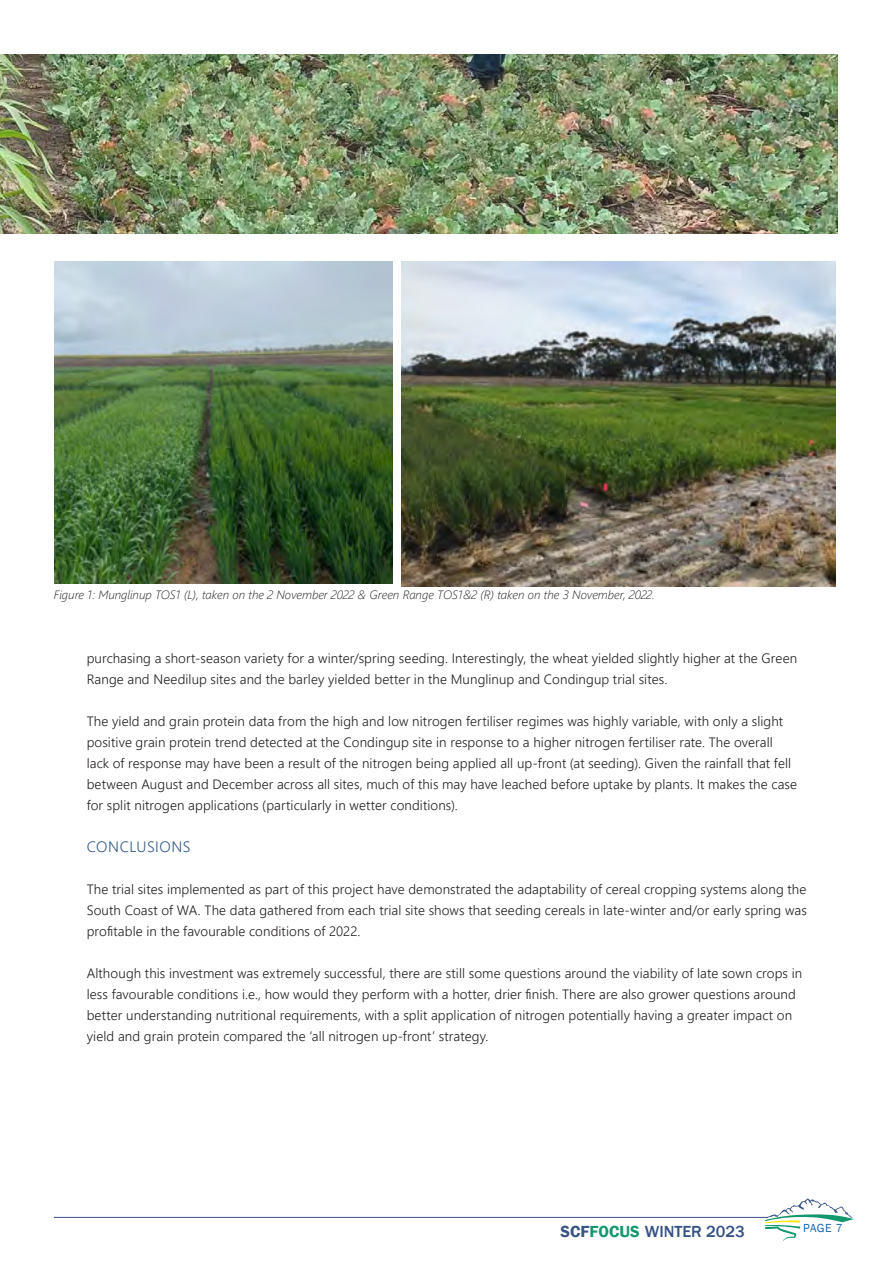
<style>
.page{position:relative;width:893px;height:1263px;background:#fff}
.page>*{position:absolute;margin:0;border:0;box-sizing:border-box;transform-origin:0 0}
.t1{font:500 16.5px "Franklin Gothic";color:#375285}
.t2{font:300 15px "Segoe UI";letter-spacing:.03em;color:#355a89}
.t3{font:300 13.5px/21px "Segoe UI";letter-spacing:.01em;color:#231f20}
.t4{font:italic 300 12px "Segoe UI";color:#231f20}
.t5{font:12px "Franklin Gothic";color:#1666b1}
.s1{font-weight:600}
.s2{font-weight:600;color:#13976e}
</style>
<div class="page">
<svg style="left:765px;top:1198px;width:89px;height:43px"></svg>
<hr style="left:54px;top:1217px;width:714px;height:1px;background:#375285">
<img style="left:0;top:54px;width:838px;height:179px">
<img style="left:55px;top:261px;width:338px;height:322px">
<img style="left:402px;top:261px;width:434px;height:325px">
<p class="t4" style="left:54px;top:584px;width:602px">Figure 1: Munglinup TOS1 (L), taken on the 2 November 2022 &amp; Green Range TOS1&amp;2 (R) taken on the 3 November, 2022.</p>
<p class="t3" style="left:87px;top:647px;width:712px">purchasing a short-season variety for a winter/spring seeding. Interestingly, the wheat yielded slightly higher at the Green<br>Range and Needilup sites and the barley yielded better in the Munglinup and Condingup trial sites.</p>
<p class="t3" style="left:87px;top:710px;width:712px">The yield and grain protein data from the high and low nitrogen fertiliser regimes was highly variable, with only a slight positive grain protein trend detected at the Condingup site in response to a higher nitrogen fertiliser rate. The overall lack of response may have been a result of the nitrogen being applied all up-front (at seeding). Given the rainfall that fell between August and December across all sites, much of this may have leached before uptake by plants. It makes the case for split nitrogen applications (particularly in wetter conditions).</p>
<p class="t2" style="left:87px;top:833px;width:105px">CONCLUSIONS</p>
<p class="t3" style="left:87px;top:878px;width:722px;text-align:justify">The trial sites implemented as part of this project have demonstrated the adaptability of cereal cropping systems along the South Coast of WA. The data gathered from each trial site shows that seeding cereals in late-winter and/or early spring was profitable in the favourable conditions of 2022.</p>
<p class="t3" style="left:87px;top:962px;width:717px">Although this investment was extremely successful, there are still some questions around the viability of late sown crops in less favourable conditions i.e., how would they perform with a hotter, drier finish. There are also grower questions around better understanding nutritional requirements, with a split application of nitrogen potentially having a greater impact on yield and grain protein compared the ‘all nitrogen up-front’ strategy.</p>
<p class="t1" style="left:560px;top:1221px;width:186px"><span class="s1">SCF</span><span class="s2">FOCUS</span> WINTER 2023</p>
<p class="t5" style="left:803px;top:1221px;width:41px">PAGE 7</p>
</div>
